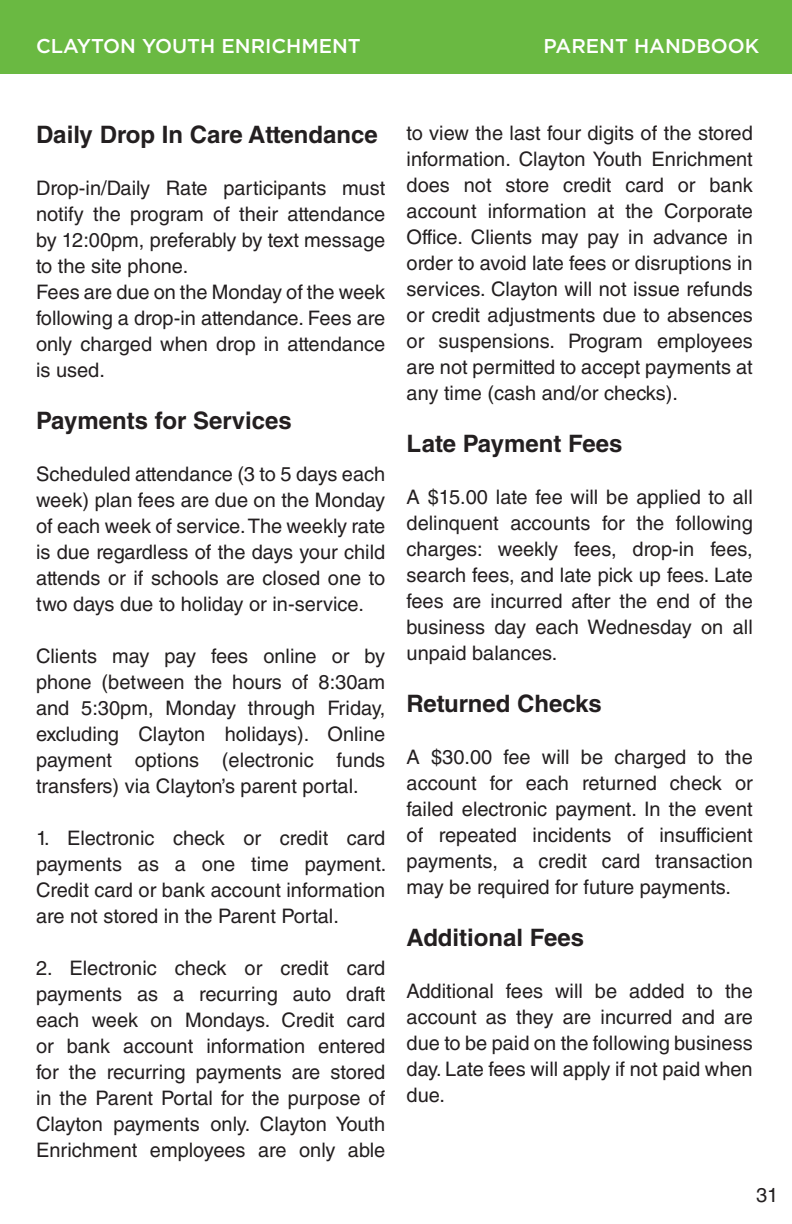
<style>
.page{position:relative;width:792px;height:1224px;background:#fff}
.page>*{position:absolute;margin:0;border:0;box-sizing:border-box;transform-origin:0 0}
.H3_Subheadline{font:700 24px "Helvetica LT Std";color:#231f20}
.Body_Copy{font:20px/26px "Helvetica LT Std";color:#231f20;text-align:justify}
.t1{font:500 20px "Gotham";color:#fff}
</style>
<div class="page">
<div style="left:0;top:0;width:792px;height:73px;background:#6ab942"></div>
<p class="t1" style="left:36px;top:33px;width:326px">CLAYTON YOUTH ENRICHMENT</p>
<p class="t1" style="left:544px;top:33px;width:217px">PARENT HANDBOOK</p>
<p class="H3_Subheadline" style="left:36px;top:120px;width:343px">Daily Drop In Care Attendance</p>
<p class="Body_Copy" style="left:36px;top:175px;width:351px">Drop-in/Daily Rate participants must notify the program of their attendance by 12:00pm, preferably by text message to the site phone.</p>
<p class="Body_Copy" style="left:36px;top:279px;width:351px">Fees are due on the Monday of the week following a drop-in attendance. Fees are only charged when drop in attendance is used.</p>
<p class="H3_Subheadline" style="left:36px;top:406px;width:258px">Payments for Services</p>
<p class="Body_Copy" style="left:36px;top:461px;width:351px">Scheduled attendance (3 to 5 days each week) plan fees are due on the Monday of each week of service. The weekly rate is due regardless of the days your child attends or if schools are closed one to two days due to holiday or in-service.</p>
<p class="Body_Copy" style="left:36px;top:643px;width:351px">Clients may pay fees online or by phone (between the hours of 8:30am and 5:30pm, Monday through Friday, excluding Clayton holidays). Online payment options (electronic funds transfers) via Clayton’s parent portal.</p>
<p class="Body_Copy" style="left:36px;top:825px;width:352px">1. Electronic check or credit card payments as a one time payment.<br>Credit card or bank account information are not stored in the Parent Portal.</p>
<p class="Body_Copy" style="left:36px;top:955px;width:351px">2. Electronic check or credit card payments as a recurring auto draft each week on Mondays. Credit card or bank account information entered for the recurring payments are stored in the Parent Portal for the purpose of Clayton payments only. Clayton Youth Enrichment employees are only able</p>
<p class="Body_Copy" style="left:407px;top:120px;width:348px">to view the last four digits of the stored information. Clayton Youth Enrichment does not store credit card or bank account information at the Corporate Office. Clients may pay in advance in order to avoid late fees or disruptions in services. Clayton will not issue refunds or credit adjustments due to absences or suspensions. Program employees are not permitted to accept payments at any time (cash and/or checks).</p>
<p class="H3_Subheadline" style="left:407px;top:429px;width:217px">Late Payment Fees</p>
<p class="Body_Copy" style="left:407px;top:484px;width:348px">A $15.00 late fee will be applied to all delinquent accounts for the following charges: weekly fees, drop-in fees, search fees, and late pick up fees. Late fees are incurred after the end of the business day each Wednesday on all unpaid balances.</p>
<p class="H3_Subheadline" style="left:407px;top:689px;width:197px">Returned Checks</p>
<p class="Body_Copy" style="left:407px;top:744px;width:348px">A $30.00 fee will be charged to the account for each returned check or failed electronic payment. In the event of repeated incidents of insufficient payments, a credit card transaction may be required for future payments.</p>
<p class="H3_Subheadline" style="left:407px;top:923px;width:179px">Additional Fees</p>
<p class="Body_Copy" style="left:407px;top:978px;width:348px">Additional fees will be added to the account as they are incurred and are due to be paid on the following business day. Late fees will apply if not paid when due.</p>
<p class="Body_Copy" style="left:756px;top:1182px;width:24px">31</p>
</div>
